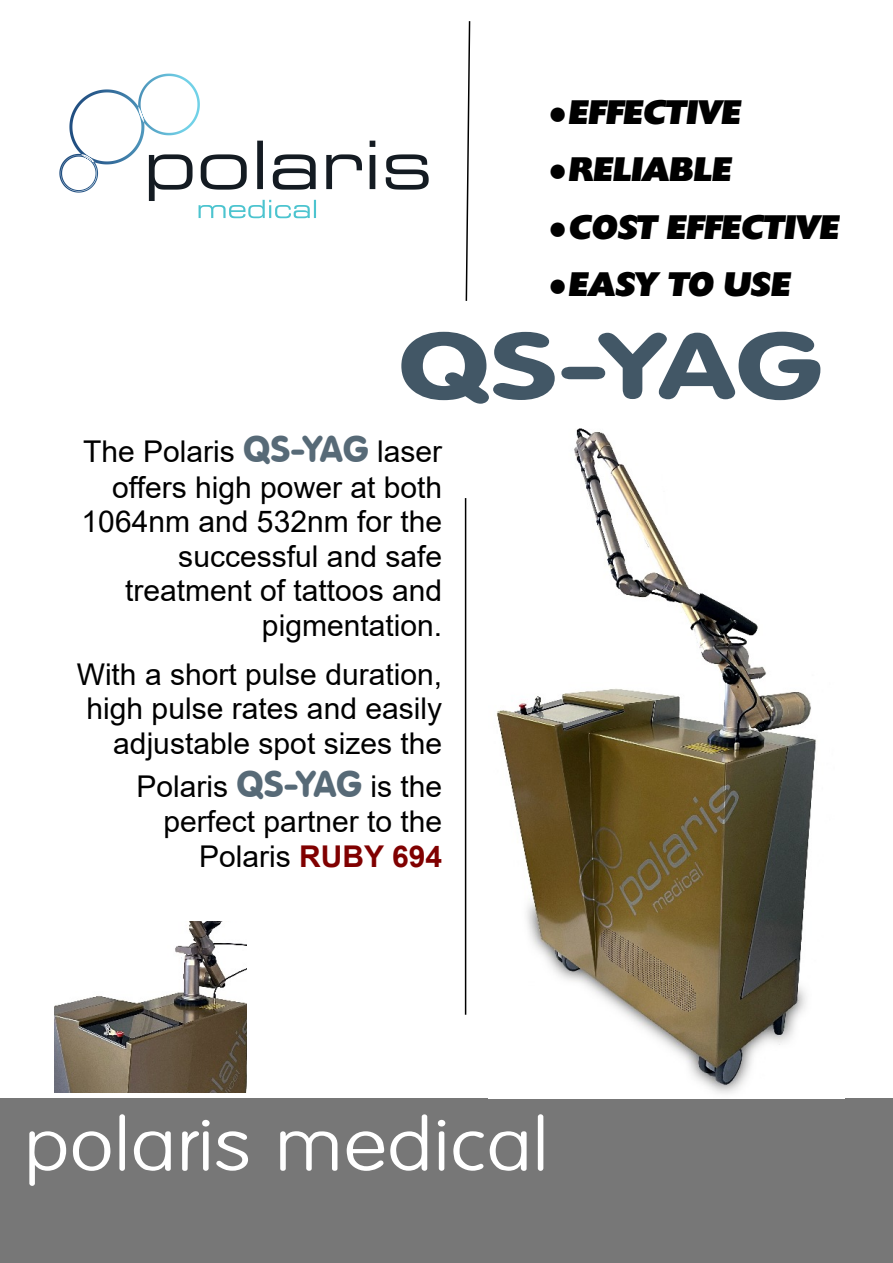
<style>
.page{position:relative;width:893px;height:1263px;background:#fff}
.page>*{position:absolute;margin:0;border:0;box-sizing:border-box;transform-origin:0 0}
.t1{font:90.9px "VAG Rounded BT";color:#425766;scale:1.34 1}
.t2{font:71.7px "Elementary SF";color:#fff;scale:1.14 1}
.t3{font:italic 33px "Chanson Heavy SF Bold";color:#000}
.t4{font:30px/34.7px "Arial";color:#000;text-align:right}
.s1{font-family:"Times New Roman";font-style:normal}
.s2{font-family:"VAG Rounded BT";font-size:36px;color:#576a77}
.s3{font-weight:700;color:#800000}
</style>
<div class="page">
<img style="left:59px;top:73px;width:370px;height:146px">
<img style="left:386px;top:177px;width:41px;height:13px">
<img style="left:294px;top:200px;width:22px;height:18px">
<img style="left:61px;top:155px;width:36px;height:36px">
<div style="left:0;top:1098px;width:893px;height:165px;background:#777"></div>
<svg style="left:465px;top:21px;width:6px;height:280px"></svg>
<hr style="left:465px;top:498px;width:1px;height:517px;background:#000">
<img style="left:496px;top:428px;width:320px;height:666px">
<img style="left:55px;top:921px;width:191px;height:172px">
<p class="t3" style="left:548px;top:99px;width:194px"><span class="s1">●</span>EFFECTIVE</p>
<p class="t3" style="left:548px;top:157px;width:184px"><span class="s1">●</span>RELIABLE</p>
<p class="t3" style="left:548px;top:214px;width:292px"><span class="s1">●</span>COST EFFECTIVE</p>
<p class="t3" style="left:548px;top:271px;width:243px"><span class="s1">●</span>EASY TO USE</p>
<h1 class="t1" style="left:398px;top:329px;width:319px">QS-YAG</h1>
<p class="t4" style="left:82px;top:437px;width:362px">The Polaris <span class="s2">QS-YAG</span> laser offers high power at both<br>1064nm and 532nm for the successful and safe treatment of tattoos and pigmentation.</p>
<p class="t4" style="left:77px;top:660px;width:367px">With a short pulse duration, high pulse rates and easily adjustable spot sizes the</p>
<p class="t4" style="left:136px;top:771px;width:307px">Polaris <span class="s2">QS-YAG</span> is the perfect partner to the<br>Polaris <span class="s3">RUBY 694</span></p>
<h2 class="t2" style="left:24px;top:1106px;width:462px">polaris medical</h2>
</div>
